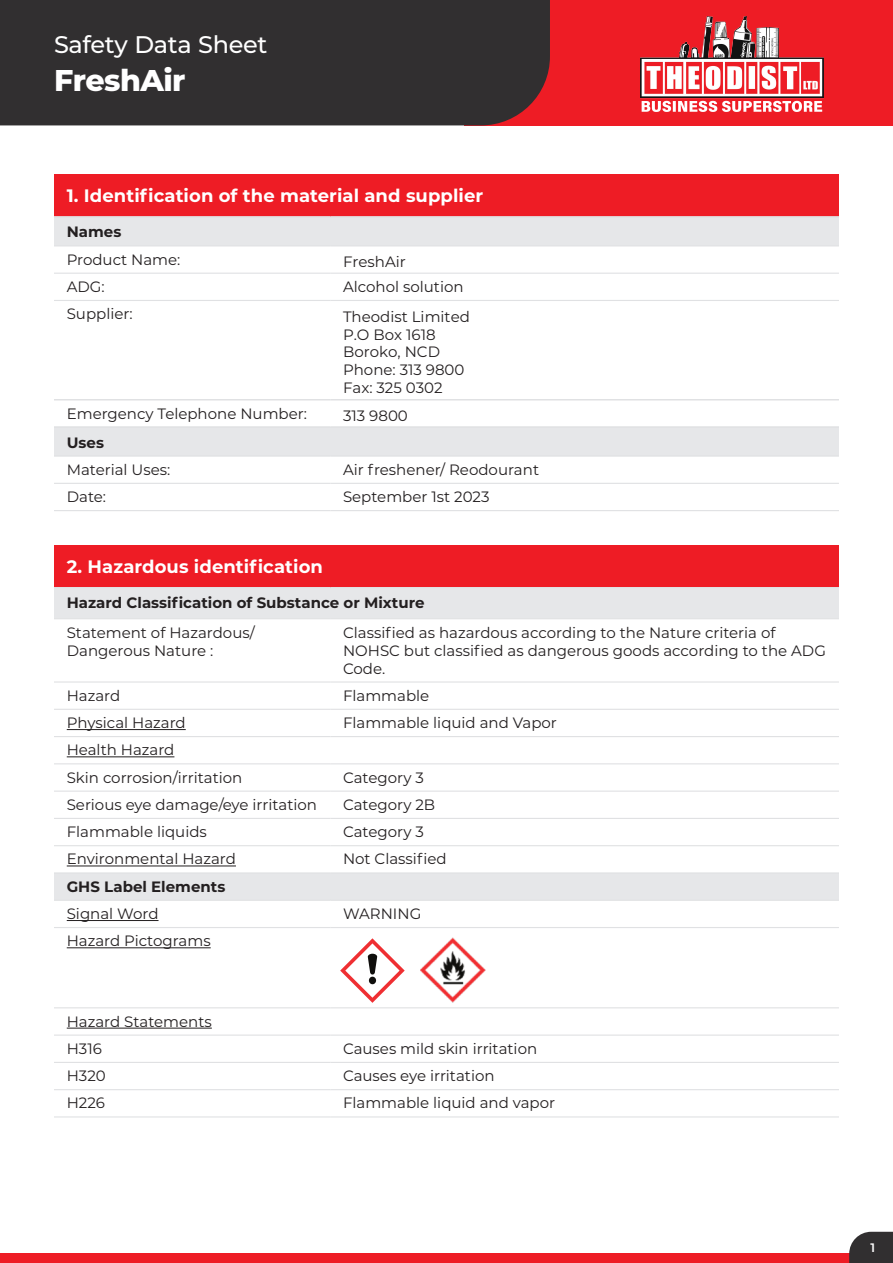
<style>
.page{position:relative;width:893px;height:1263px;background:#fff}
.page>*{position:absolute;margin:0;border:0;box-sizing:border-box;transform-origin:0 0}
.t1{font:800 30px "Montserrat";letter-spacing:-.02em;color:#fff}
.t2{font:500 24px "Montserrat";letter-spacing:-.015em;color:#fff}
.Table_Heading{font:700 18px "Montserrat";letter-spacing:.005em;color:#fff}
.Basic_Table_Copy{font:15px/17.9px "Montserrat";color:#231f20}
.Basic_Table_Copy-2{font:700 15px "Montserrat";color:#231f20}
.Section_Table_Copy{font:700 15px "Montserrat";color:#231f20}
.t3{font:600 12.3px "Montserrat";color:#fff}
</style>
<div class="page">
<div style="left:464px;top:0;width:429px;height:125px;background:#ee1c25"></div>
<div style="left:0;top:1253px;width:865px;height:10px;background:#ee1c25"></div>
<div style="left:54px;top:174px;width:785px;height:43px;background:#ee1c25"></div>
<div style="left:54px;top:545px;width:785px;height:42px;background:#ee1c25"></div>
<div style="left:0;top:0;width:550px;height:125px;background:#312f30"></div>
<svg style="left:849px;top:1232px;width:44px;height:31px"></svg>
<svg style="left:54px;top:218px;width:785px;height:237px"></svg>
<hr style="left:54px;top:216px;width:276px;height:2px;background:#e0e1e3">
<hr style="left:330px;top:216px;width:509px;height:2px;background:#e0e1e3">
<hr style="left:54px;top:399px;width:276px;height:1px;background:#e0e1e3">
<hr style="left:330px;top:399px;width:509px;height:1px;background:#e0e1e3">
<hr style="left:54px;top:426px;width:276px;height:2px;background:#e0e1e3">
<hr style="left:330px;top:426px;width:509px;height:2px;background:#e0e1e3">
<hr style="left:54px;top:245px;width:276px;height:1px;background:#e0e1e3">
<hr style="left:330px;top:245px;width:509px;height:1px;background:#e0e1e3">
<hr style="left:54px;top:455px;width:276px;height:2px;background:#e0e1e3">
<hr style="left:330px;top:455px;width:509px;height:2px;background:#e0e1e3">
<hr style="left:54px;top:273px;width:276px;height:1px;background:#e0e1e3">
<hr style="left:330px;top:273px;width:509px;height:1px;background:#e0e1e3">
<hr style="left:54px;top:300px;width:276px;height:1px;background:#e0e1e3">
<hr style="left:330px;top:300px;width:509px;height:1px;background:#e0e1e3">
<hr style="left:54px;top:483px;width:276px;height:1px;background:#e0e1e3">
<hr style="left:330px;top:483px;width:509px;height:1px;background:#e0e1e3">
<hr style="left:54px;top:510px;width:276px;height:1px;background:#e0e1e3">
<hr style="left:330px;top:510px;width:509px;height:1px;background:#e0e1e3">
<svg style="left:54px;top:588px;width:785px;height:312px"></svg>
<hr style="left:54px;top:587px;width:276px;height:1px;background:#e0e1e3">
<hr style="left:330px;top:587px;width:509px;height:1px;background:#e0e1e3">
<hr style="left:54px;top:618px;width:276px;height:1px;background:#e0e1e3">
<hr style="left:330px;top:618px;width:509px;height:1px;background:#e0e1e3">
<hr style="left:54px;top:681px;width:276px;height:1px;background:#e0e1e3">
<hr style="left:54px;top:709px;width:276px;height:1px;background:#e0e1e3">
<hr style="left:54px;top:736px;width:276px;height:1px;background:#e0e1e3">
<hr style="left:54px;top:763px;width:276px;height:1px;background:#e0e1e3">
<hr style="left:54px;top:790px;width:276px;height:2px;background:#e0e1e3">
<hr style="left:54px;top:818px;width:276px;height:1px;background:#e0e1e3">
<hr style="left:54px;top:845px;width:276px;height:1px;background:#e0e1e3">
<hr style="left:54px;top:872px;width:276px;height:1px;background:#e0e1e3">
<hr style="left:54px;top:900px;width:276px;height:1px;background:#e0e1e3">
<hr style="left:54px;top:927px;width:276px;height:1px;background:#e0e1e3">
<hr style="left:54px;top:1007px;width:276px;height:1px;background:#e0e1e3">
<hr style="left:54px;top:1034px;width:276px;height:2px;background:#e0e1e3">
<hr style="left:54px;top:1062px;width:276px;height:1px;background:#e0e1e3">
<hr style="left:54px;top:1089px;width:276px;height:1px;background:#e0e1e3">
<hr style="left:54px;top:1116px;width:276px;height:1px;background:#e0e1e3">
<hr style="left:330px;top:681px;width:509px;height:1px;background:#e0e1e3">
<hr style="left:330px;top:709px;width:509px;height:1px;background:#e0e1e3">
<hr style="left:330px;top:736px;width:509px;height:1px;background:#e0e1e3">
<hr style="left:330px;top:763px;width:509px;height:1px;background:#e0e1e3">
<hr style="left:330px;top:790px;width:509px;height:2px;background:#e0e1e3">
<hr style="left:330px;top:818px;width:509px;height:1px;background:#e0e1e3">
<hr style="left:330px;top:845px;width:509px;height:1px;background:#e0e1e3">
<hr style="left:330px;top:872px;width:509px;height:1px;background:#e0e1e3">
<hr style="left:330px;top:900px;width:509px;height:1px;background:#e0e1e3">
<hr style="left:330px;top:927px;width:509px;height:1px;background:#e0e1e3">
<hr style="left:330px;top:1007px;width:509px;height:1px;background:#e0e1e3">
<hr style="left:330px;top:1034px;width:509px;height:2px;background:#e0e1e3">
<hr style="left:330px;top:1062px;width:509px;height:1px;background:#e0e1e3">
<hr style="left:330px;top:1089px;width:509px;height:1px;background:#e0e1e3">
<hr style="left:330px;top:1116px;width:509px;height:1px;background:#e0e1e3">
<hr style="left:67px;top:729px;width:119px;height:1px;background:#231f20">
<hr style="left:67px;top:756px;width:107px;height:1px;background:#231f20">
<hr style="left:67px;top:865px;width:169px;height:1px;background:#231f20">
<hr style="left:67px;top:920px;width:92px;height:1px;background:#231f20">
<hr style="left:67px;top:947px;width:144px;height:1px;background:#231f20">
<hr style="left:67px;top:1028px;width:145px;height:1px;background:#231f20">
<svg style="left:340px;top:938px;width:65px;height:65px"></svg>
<img style="left:421px;top:937px;width:65px;height:66px">
<img style="left:640px;top:17px;width:184px;height:94px">
<p class="t2" style="left:54px;top:28px;width:215px">Safety Data Sheet</p>
<p class="t1" style="left:54px;top:58px;width:133px">FreshAir</p>
<p class="Table_Heading" style="left:67px;top:183px;width:418px">1. Identification of the material and supplier</p>
<p class="Section_Table_Copy" style="left:67px;top:221px;width:56px">Names</p>
<p class="Basic_Table_Copy" style="left:67px;top:250px;width:115px">Product Name:</p>
<p class="Basic_Table_Copy" style="left:343px;top:252px;width:64px">FreshAir</p>
<p class="Basic_Table_Copy" style="left:67px;top:277px;width:39px">ADG:</p>
<p class="Basic_Table_Copy" style="left:343px;top:277px;width:122px">Alcohol solution</p>
<p class="Basic_Table_Copy" style="left:67px;top:304px;width:68px">Supplier:</p>
<p class="Basic_Table_Copy" style="left:343px;top:307px;width:128px">Theodist Limited<br>P.O Box 1618<br>Boroko, NCD<br>Phone: 313 9800<br>Fax: 325 0302</p>
<p class="Basic_Table_Copy" style="left:67px;top:404px;width:242px">Emergency Telephone Number:</p>
<p class="Basic_Table_Copy" style="left:343px;top:406px;width:66px">313 9800</p>
<p class="Section_Table_Copy" style="left:67px;top:431px;width:39px">Uses</p>
<p class="Basic_Table_Copy" style="left:67px;top:460px;width:105px">Material Uses:</p>
<p class="Basic_Table_Copy" style="left:343px;top:460px;width:198px">Air freshener/ Reodourant</p>
<p class="Basic_Table_Copy" style="left:67px;top:487px;width:41px">Date:</p>
<p class="Basic_Table_Copy" style="left:343px;top:487px;width:148px">September 1st 2023</p>
<p class="Table_Heading" style="left:67px;top:553px;width:258px">2. Hazardous identification</p>
<p class="Basic_Table_Copy-2" style="left:67px;top:592px;width:359px">Hazard Classification of Substance or Mixture</p>
<p class="Basic_Table_Copy" style="left:67px;top:623px;width:190px">Statement of Hazardous/<br>Dangerous Nature :</p>
<p class="Basic_Table_Copy" style="left:343px;top:623px;width:484px">Classified as hazardous according to the Nature criteria of<br>NOHSC but classified as dangerous goods according to the ADG<br>Code.</p>
<p class="Basic_Table_Copy" style="left:67px;top:686px;width:55px">Hazard</p>
<p class="Basic_Table_Copy" style="left:343px;top:686px;width:88px">Flammable</p>
<p class="Basic_Table_Copy" style="left:67px;top:713px;width:120px">Physical Hazard</p>
<p class="Basic_Table_Copy" style="left:343px;top:713px;width:215px">Flammable liquid and Vapor</p>
<p class="Basic_Table_Copy" style="left:67px;top:740px;width:109px">Health Hazard</p>
<p class="Basic_Table_Copy" style="left:67px;top:768px;width:177px">Skin corrosion/irritation</p>
<p class="Basic_Table_Copy" style="left:343px;top:768px;width:82px">Category 3</p>
<p class="Basic_Table_Copy" style="left:67px;top:795px;width:252px">Serious eye damage/eye irritation</p>
<p class="Basic_Table_Copy" style="left:343px;top:795px;width:94px">Category 2B</p>
<p class="Basic_Table_Copy" style="left:67px;top:822px;width:142px">Flammable liquids</p>
<p class="Basic_Table_Copy" style="left:343px;top:822px;width:82px">Category 3</p>
<p class="Basic_Table_Copy" style="left:67px;top:850px;width:171px">Environmental Hazard</p>
<p class="Basic_Table_Copy" style="left:343px;top:850px;width:105px">Not Classified</p>
<p class="Basic_Table_Copy-2" style="left:67px;top:875px;width:160px">GHS Label Elements</p>
<p class="Basic_Table_Copy" style="left:67px;top:904px;width:93px">Signal Word</p>
<p class="Basic_Table_Copy" style="left:343px;top:904px;width:80px">WARNING</p>
<p class="Basic_Table_Copy" style="left:67px;top:931px;width:145px">Hazard Pictograms</p>
<p class="Basic_Table_Copy" style="left:67px;top:1012px;width:147px">Hazard Statements</p>
<p class="Basic_Table_Copy" style="left:67px;top:1039px;width:37px">H316</p>
<p class="Basic_Table_Copy" style="left:343px;top:1039px;width:196px">Causes mild skin irritation</p>
<p class="Basic_Table_Copy" style="left:67px;top:1066px;width:40px">H320</p>
<p class="Basic_Table_Copy" style="left:343px;top:1066px;width:153px">Causes eye irritation</p>
<p class="Basic_Table_Copy" style="left:67px;top:1094px;width:40px">H226</p>
<p class="Basic_Table_Copy" style="left:343px;top:1094px;width:214px">Flammable liquid and vapor</p>
<p class="t3" style="left:870px;top:1238px;width:6px">1</p>
</div>
